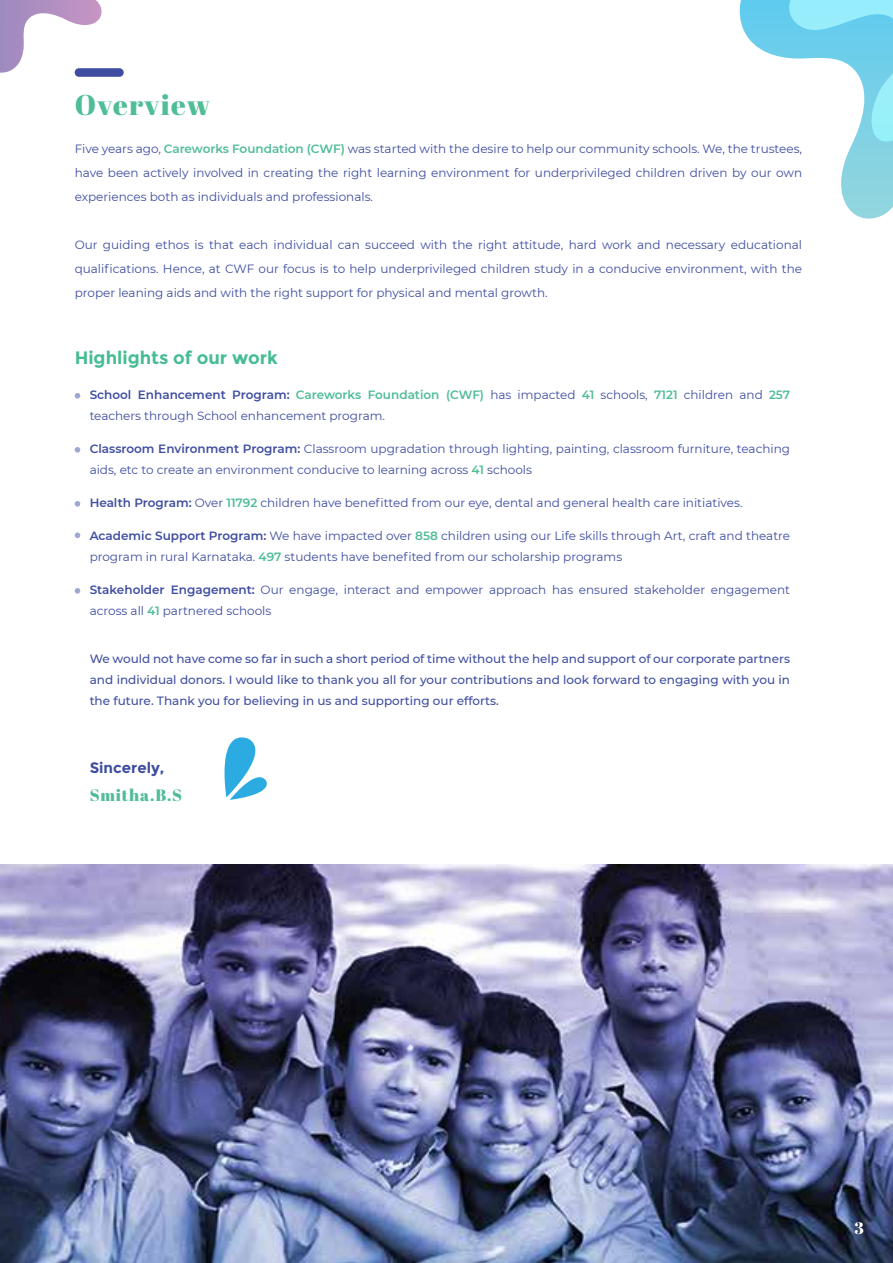
<style>
.page{position:relative;width:893px;height:1263px;background:#fff}
.page>*{position:absolute;margin:0;border:0;box-sizing:border-box;transform-origin:0 0}
.t1{font:28.5px "Abril Fatface";letter-spacing:.04em;color:#4fbd96}
.t2{font:700 18px "Montserrat";color:#46bc92}
.t3{font:16.5px "Abril Fatface";letter-spacing:.05em;color:#4fbd96}
.t4{font:16.5px "Abril Fatface";color:#fff}
.t5{font:700 15px "Montserrat";color:#3f4da1}
.t6{font:12px/24px "Montserrat";color:#3f4da1}
.t7{font:500 12px/21px "Montserrat";color:#3f4da1;text-align:justify}
.s1{font-weight:600;color:#4fbd96}
.s2{font-weight:600}
</style>
<div class="page">
<img style="left:0;top:865px;width:893px;height:398px">
<svg style="left:739px;top:0;width:154px;height:219px"></svg>
<svg style="left:0;top:0;width:102px;height:73px"></svg>
<div style="left:75px;top:68px;width:49px;height:9px;background:#3f4da1;border-radius:4px"></div>
<svg style="left:75px;top:393px;width:5px;height:6px"></svg>
<svg style="left:75px;top:447px;width:5px;height:6px"></svg>
<svg style="left:75px;top:501px;width:5px;height:6px"></svg>
<svg style="left:75px;top:532px;width:5px;height:6px"></svg>
<svg style="left:75px;top:588px;width:5px;height:6px"></svg>
<svg style="left:224px;top:737px;width:43px;height:63px"></svg>
<h1 class="t1" style="left:75px;top:85px;width:137px">Overview</h1>
<p class="t6" style="left:75px;top:136px;width:729px;text-align:justify">Five years ago, <span class="s1">Careworks Foundation (CWF)</span> was started with the desire to help our community schools. We, the trustees, have been actively involved in creating the right learning environment for underprivileged children driven by our own experiences both as individuals and professionals.</p>
<p class="t6" style="left:75px;top:232px;width:729px;text-align:justify">Our guiding ethos is that each individual can succeed with the right attitude, hard work and necessary educational qualifications. Hence, at CWF our focus is to help underprivileged children study in a conducive environment, with the proper leaning aids and with the right support for physical and mental growth.</p>
<h2 class="t2" style="left:75px;top:346px;width:205px">Highlights of our work</h2>
<p class="t6" style="left:90px;top:384px;width:702px;line-height:21px"><span class="s2">School Enhancement Program:</span> <span class="s1">Careworks Foundation (CWF)</span> has impacted <span class="s1">41</span> schools, <span class="s1">7121</span> children and <span class="s1">257 </span>teachers through School enhancement program.</p>
<p class="t6" style="left:90px;top:438px;width:702px;line-height:21px"><span class="s2">Classroom Environment Program:</span> Classroom upgradation through lighting, painting, classroom furniture, teaching aids, etc to create an environment conducive to learning across <span class="s1">41</span> schools</p>
<p class="t6" style="left:90px;top:490px;width:654px"><span class="s2">Health Program:</span> Over <span class="s1">11792</span> children have benefitted from our eye, dental and general health care initiatives.</p>
<p class="t6" style="left:90px;top:525px;width:702px;line-height:21px"><span class="s2">Academic Support Program:</span> We have impacted over <span class="s1">858</span> children using our Life skills through Art, craft and theatre program in rural Karnataka. <span class="s1">497</span> students have benefited from our scholarship programs</p>
<p class="t6" style="left:90px;top:579px;width:702px;line-height:21px"><span class="s2">Stakeholder Engagement:</span> Our engage, interact and empower approach has ensured stakeholder engagement across all <span class="s1">41</span> partnered schools</p>
<p class="t7" style="left:90px;top:648px;width:702px">We would not have come so far in such a short period of time without the help and support of our corporate partners and individual donors. I would like to thank you all for your contributions and look forward to engaging with you in the future. Thank you for believing in us and supporting our efforts.</p>
<p class="t5" style="left:90px;top:759px;width:76px">Sincerely,</p>
<h3 class="t3" style="left:90px;top:784px;width:94px">Smitha.B.S</h3>
<h3 class="t4" style="left:854px;top:1217px;width:11px">3</h3>
</div>
